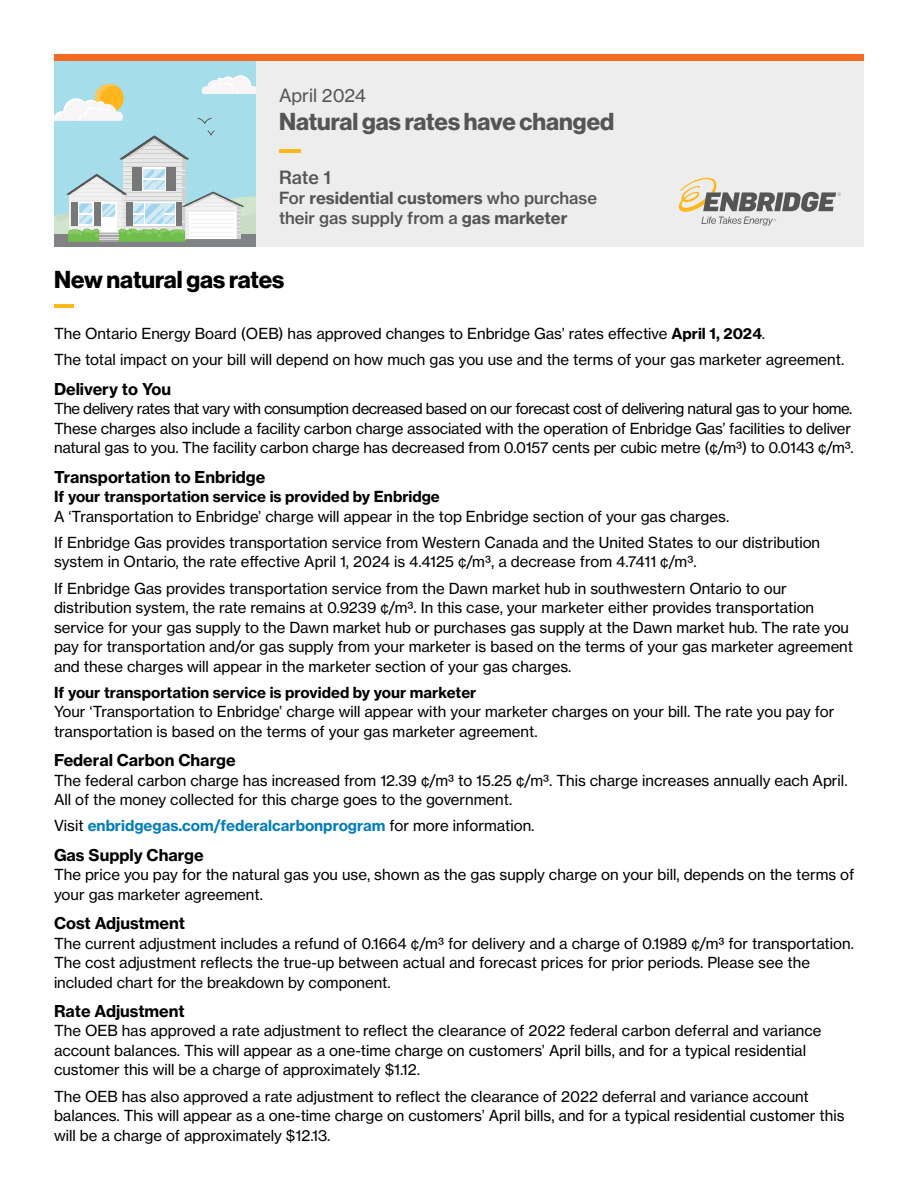
<style>
.page{position:relative;width:918px;height:1188px;background:#fff}
.page>*{position:absolute;margin:0;border:0;box-sizing:border-box;transform-origin:0 0}
.t1{font:24px "N Haas Grotesk DS Std 75 Bd";color:#555}
.t2{font:24px "N Haas Grotesk DS Std 75 Bd";color:#000}
.Date{font:18px "N Haas Grotesk TX Std 55 Rg";color:#555}
.t3{font:18px "N Haas Grotesk TX Std 65 Md";color:#555}
.t4{font:16.5px/19.8px "N Haas Grotesk TX Std 65 Md";color:#555}
.Heading{font:16.2px "N Haas Grotesk TX Std 75 Bd";color:#000}
.Body{font:15px/19.5px "N Haas Grotesk TX Std 55 Rg";color:#000}
.Body-2{font:15px "N Haas Grotesk TX Std 75 Bd";color:#000}
.Body-3{font:15px "N Haas Grotesk TX Std 75 Bd";color:#047dba}
.s1{font-family:"N Haas Grotesk TX Std 75 Bd"}
.s2{font-family:"N Haas Grotesk TX Std 55 Rg";color:#000}
</style>
<div class="page">
<div style="left:54px;top:54px;width:810px;height:8px;background:#f36a21"></div>
<div style="left:54px;top:62px;width:202px;height:185px;background:#a5ddea"></div>
<svg style="left:201px;top:75px;width:55px;height:19px"></svg>
<svg style="left:54px;top:84px;width:69px;height:37px"></svg>
<div style="left:54px;top:235px;width:202px;height:12px;background:#808285"></div>
<svg style="left:120px;top:135px;width:69px;height:25px"></svg>
<div style="left:123px;top:160px;width:62px;height:80px;background:#e6e7e7"></div>
<hr style="left:182px;top:160px;width:3px;height:80px;background:#cfcfce">
<hr style="left:123px;top:145px;width:62px;height:1px;background:#cfcfce">
<hr style="left:123px;top:149px;width:62px;height:1px;background:#cfcfce">
<hr style="left:123px;top:153px;width:62px;height:1px;background:#f1f1f1">
<hr style="left:123px;top:154px;width:62px;height:1px;background:#cfcfce">
<hr style="left:123px;top:158px;width:62px;height:1px;background:#cfcfce">
<hr style="left:123px;top:162px;width:62px;height:1px;background:#cfcfce">
<hr style="left:123px;top:166px;width:62px;height:1px;background:#cfcfce">
<div style="left:133px;top:167px;width:9px;height:24px;background:#787878"></div>
<div style="left:142px;top:167px;width:25px;height:24px;background:#fff"></div>
<div style="left:167px;top:167px;width:9px;height:24px;background:#787878"></div>
<svg style="left:197px;top:118px;width:15px;height:6px"></svg>
<svg style="left:208px;top:130px;width:7px;height:6px"></svg>
<svg style="left:54px;top:169px;width:202px;height:73px"></svg>
<div style="left:190px;top:212px;width:46px;height:27px;background:#fff"></div>
<hr style="left:192px;top:215px;width:42px;height:1px;background:#f1f1f1">
<hr style="left:192px;top:219px;width:42px;height:1px;background:#f1f1f1">
<hr style="left:192px;top:223px;width:42px;height:1px;background:#f1f1f1">
<hr style="left:192px;top:227px;width:42px;height:1px;background:#f1f1f1">
<hr style="left:192px;top:232px;width:42px;height:1px;background:#f1f1f1">
<hr style="left:192px;top:236px;width:42px;height:1px;background:#f1f1f1">
<div style="left:256px;top:62px;width:608px;height:185px;background:#ededed"></div>
<hr style="left:279px;top:150px;width:22px;height:3px;background:#ffb81c">
<svg style="left:679px;top:178px;width:162px;height:48px"></svg>
<hr style="left:54px;top:304px;width:19px;height:4px;background:#ffb81c">
<p class="Date" style="left:279px;top:84px;width:89px">April 2024</p>
<p class="t1" style="left:279px;top:108px;width:337px">Natural gas rates have changed</p>
<p class="t3" style="left:279px;top:167px;width:54px">Rate 1</p>
<p class="t4" style="left:279px;top:188px;width:320px">For <span class="s1">residential customers</span> who purchase their gas supply from a <span class="s1">gas marketer</span></p>
<p class="t2" style="left:54px;top:265px;width:232px">New natural gas rates</p>
<p class="Body" style="left:54px;top:324px;width:713px">The Ontario Energy Board (OEB) has approved changes to Enbridge Gas’ rates effective <span class="s1">April 1, 2024</span>.</p>
<p class="Body" style="left:54px;top:350px;width:792px">The total impact on your bill will depend on how much gas you use and the terms of your gas marketer agreement.</p>
<p class="Heading" style="left:54px;top:379px;width:119px">Delivery to You</p>
<p class="Body" style="left:54px;top:399px;width:801px">The delivery rates that vary with consumption decreased based on our forecast cost of delivering natural gas to your home.<br>These charges also include a facility carbon charge associated with the operation of Enbridge Gas’ facilities to deliver natural gas to you. The facility carbon charge has decreased from 0.0157 cents per cubic metre (¢/m³) to 0.0143 ¢/m³.</p>
<p class="Heading" style="left:54px;top:466px;width:213px">Transportation to Enbridge</p>
<p class="Body-2" style="left:54px;top:487px;width:387px">If your transportation service is provided by Enbridge</p>
<p class="Body" style="left:54px;top:506px;width:677px">A ‘Transportation to Enbridge’ charge will appear in the top Enbridge section of your gas charges.</p>
<p class="Body" style="left:54px;top:533px;width:768px">If Enbridge Gas provides transportation service from Western Canada and the United States to our distribution system in Ontario, the rate effective April 1, 2024 is 4.4125 ¢/m³, a decrease from 4.7411 ¢/m³.</p>
<p class="Body" style="left:54px;top:578px;width:801px">If Enbridge Gas provides transportation service from the Dawn market hub in southwestern Ontario to our distribution system, the rate remains at 0.9239 ¢/m³. In this case, your marketer either provides transportation service for your gas supply to the Dawn market hub or purchases gas supply at the Dawn market hub. The rate you pay for transportation and/or gas supply from your marketer is based on the terms of your gas marketer agreement and these charges will appear in the marketer section of your gas charges.</p>
<p class="Body-2" style="left:54px;top:683px;width:424px">If your transportation service is provided by your marketer</p>
<p class="Body" style="left:54px;top:702px;width:782px">Your ‘Transportation to Enbridge’ charge will appear with your marketer charges on your bill. The rate you pay for transportation is based on the terms of your gas marketer agreement.</p>
<p class="Heading" style="left:54px;top:750px;width:183px">Federal Carbon Charge</p>
<p class="Body" style="left:54px;top:770px;width:795px">The federal carbon charge has increased from 12.39 ¢/m³ to 15.25 ¢/m³. This charge increases annually each April.<br>All of the money collected for this charge goes to the government.</p>
<p class="Body-3" style="left:54px;top:816px;width:482px"><span class="s2">Visit</span> enbridgegas.com/federalcarbonprogram <span class="s2">for more information.</span></p>
<p class="Heading" style="left:54px;top:845px;width:151px">Gas Supply Charge</p>
<p class="Body" style="left:54px;top:865px;width:802px">The price you pay for the natural gas you use, shown as the gas supply charge on your bill, depends on the terms of your gas marketer agreement.</p>
<p class="Heading" style="left:54px;top:913px;width:132px">Cost Adjustment</p>
<p class="Body" style="left:54px;top:933px;width:801px">The current adjustment includes a refund of 0.1664 ¢/m³ for delivery and a charge of 0.1989 ¢/m³ for transportation.<br>The cost adjustment reflects the true-up between actual and forecast prices for prior periods. Please see the included chart for the breakdown by component.</p>
<p class="Heading" style="left:54px;top:1001px;width:132px">Rate Adjustment</p>
<p class="Body" style="left:54px;top:1021px;width:769px">The OEB has approved a rate adjustment to reflect the clearance of 2022 federal carbon deferral and variance account balances. This will appear as a one-time charge on customers’ April bills, and for a typical residential customer this will be a charge of approximately $1.12.</p>
<p class="Body" style="left:54px;top:1086px;width:792px">The OEB has also approved a rate adjustment to reflect the clearance of 2022 deferral and variance account balances. This will appear as a one-time charge on customers’ April bills, and for a typical residential customer this will be a charge of approximately $12.13.</p>
</div>
